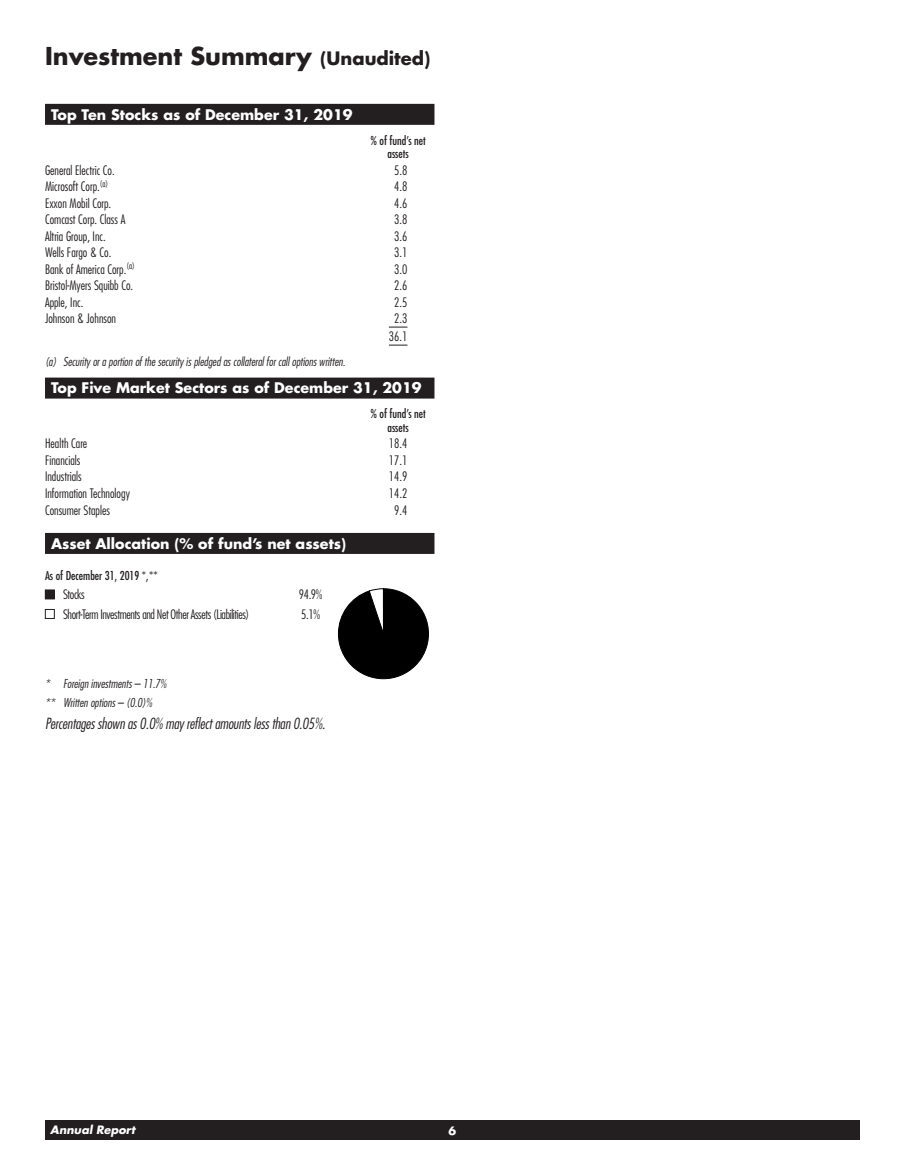
<style>
.page{position:relative;width:905px;height:1161px;background:#fff}
.page>*{position:absolute;margin:0;border:0;box-sizing:border-box;transform-origin:0 0}
.t1{font:700 24px "Futura Std";color:#231f20}
.t2{font:italic 300 condensed 15px "Futura Std";letter-spacing:-.01em;color:#231f20}
.t3{font:700 14.25px "Futura Std";color:#fff}
.t4{font:300 condensed 12.75px/18px "Futura Std";color:#231f20;text-align:center}
.t5{font:300 condensed 12.75px "Futura Std";letter-spacing:-.03em;color:#231f20}
.t6{font:italic 300 condensed 12px/18.9px "Futura Std";color:#231f20}
.t7{font:condensed 12px/13.5px "Futura Std";color:#231f20;text-align:center}
.t8{font:italic 700 11.25px "Futura Std";color:#fff}
.t9{font:700 11.25px "Futura Std";color:#fff}
.s1{font-size:18px}
</style>
<div class="page">
<div style="left:45px;top:1120px;width:815px;height:20px;background:#231f20"></div>
<div style="left:45px;top:104px;width:389px;height:21px;background:#231f20"></div>
<div style="left:45px;top:378px;width:389px;height:21px;background:#231f20"></div>
<div style="left:45px;top:533px;width:389px;height:21px;background:#231f20"></div>
<svg style="left:389px;top:327px;width:18px;height:1px"></svg>
<svg style="left:389px;top:345px;width:18px;height:1px"></svg>
<div style="left:45px;top:590px;width:9px;height:9px;background:#231f20"></div>
<div style="left:45px;top:590px;width:10px;height:9px;border:1px solid #231f20"></div>
<div style="left:45px;top:609px;width:10px;height:10px;border:1px solid #231f20"></div>
<svg style="left:338px;top:588px;width:91px;height:91px"></svg>
<h1 class="t1" style="left:45px;top:40px;width:387px">Investment Summary <span class="s1">(Unaudited)</span></h1>
<p class="t3" style="left:51px;top:105px;width:303px">Top Ten Stocks as of December 31, 2019</p>
<p class="t7" style="left:370px;top:133px;width:57px">% of fund’s net assets</p>
<p class="t4" style="left:45px;top:161px;width:71px">General Electric Co.</p>
<p class="t4" style="left:394px;top:161px;width:15px">5.8</p>
<p class="t4" style="left:45px;top:177px;width:65px">Microsoft Corp.<sup>(a)</sup></p>
<p class="t4" style="left:394px;top:177px;width:15px">4.8</p>
<p class="t4" style="left:45px;top:194px;width:68px">Exxon Mobil Corp.</p>
<p class="t4" style="left:394px;top:194px;width:15px">4.6</p>
<p class="t4" style="left:45px;top:211px;width:82px">Comcast Corp. Class A</p>
<p class="t4" style="left:394px;top:211px;width:15px">3.8</p>
<p class="t4" style="left:45px;top:227px;width:62px">Altria Group, Inc.</p>
<p class="t4" style="left:394px;top:227px;width:15px">3.6</p>
<p class="t4" style="left:45px;top:244px;width:68px">Wells Fargo &amp; Co.</p>
<p class="t4" style="left:394px;top:244px;width:15px">3.1</p>
<p class="t4" style="left:45px;top:260px;width:91px">Bank of America Corp.<sup>(a)</sup></p>
<p class="t4" style="left:394px;top:260px;width:15px">3.0</p>
<p class="t4" style="left:45px;top:277px;width:90px">Bristol-Myers Squibb Co.</p>
<p class="t4" style="left:394px;top:277px;width:15px">2.6</p>
<p class="t4" style="left:45px;top:293px;width:40px">Apple, Inc.</p>
<p class="t4" style="left:394px;top:293px;width:15px">2.5</p>
<p class="t4" style="left:45px;top:310px;width:73px">Johnson &amp; Johnson</p>
<p class="t4" style="left:389px;top:310px;width:20px">2.3<br>36.1</p>
<p class="t6" style="left:45px;top:352px;width:302px">(a) Security or a portion of the security is pledged as collateral for call options written.</p>
<p class="t3" style="left:51px;top:379px;width:372px">Top Five Market Sectors as of December 31, 2019</p>
<p class="t7" style="left:370px;top:407px;width:57px">% of fund’s net assets</p>
<p class="t4" style="left:45px;top:435px;width:44px">Health Care</p>
<p class="t4" style="left:389px;top:435px;width:20px">18.4</p>
<p class="t4" style="left:45px;top:451px;width:37px">Financials</p>
<p class="t4" style="left:389px;top:451px;width:20px">17.1</p>
<p class="t4" style="left:45px;top:468px;width:38px">Industrials</p>
<p class="t4" style="left:389px;top:468px;width:20px">14.9</p>
<p class="t4" style="left:45px;top:484px;width:86px">Information Technology</p>
<p class="t4" style="left:389px;top:484px;width:20px">14.2</p>
<p class="t4" style="left:45px;top:501px;width:66px">Consumer Staples</p>
<p class="t4" style="left:394px;top:501px;width:15px">9.4</p>
<p class="t3" style="left:51px;top:534px;width:296px">Asset Allocation (% of fund’s net assets)</p>
<p class="t7" style="left:45px;top:568px;width:114px">As of December 31, 2019 *,**</p>
<p class="t4" style="left:63px;top:586px;width:23px">Stocks</p>
<p class="t4" style="left:299px;top:586px;width:25px">94.9%</p>
<p class="t5" style="left:63px;top:607px;width:188px">Short-Term Investments and Net Other Assets (Liabilities)</p>
<p class="t4" style="left:301px;top:605px;width:20px">5.1%</p>
<p class="t6" style="left:45px;top:674px;width:123px">* Foreign investments – 11.7% ** Written options – (0.0)%</p>
<p class="t2" style="left:45px;top:715px;width:282px">Percentages shown as 0.0% may reflect amounts less than 0.05%.</p>
<p class="t8" style="left:50px;top:1123px;width:86px">Annual Report</p>
<p class="t9" style="left:448px;top:1124px;width:9px">6</p>
</div>
